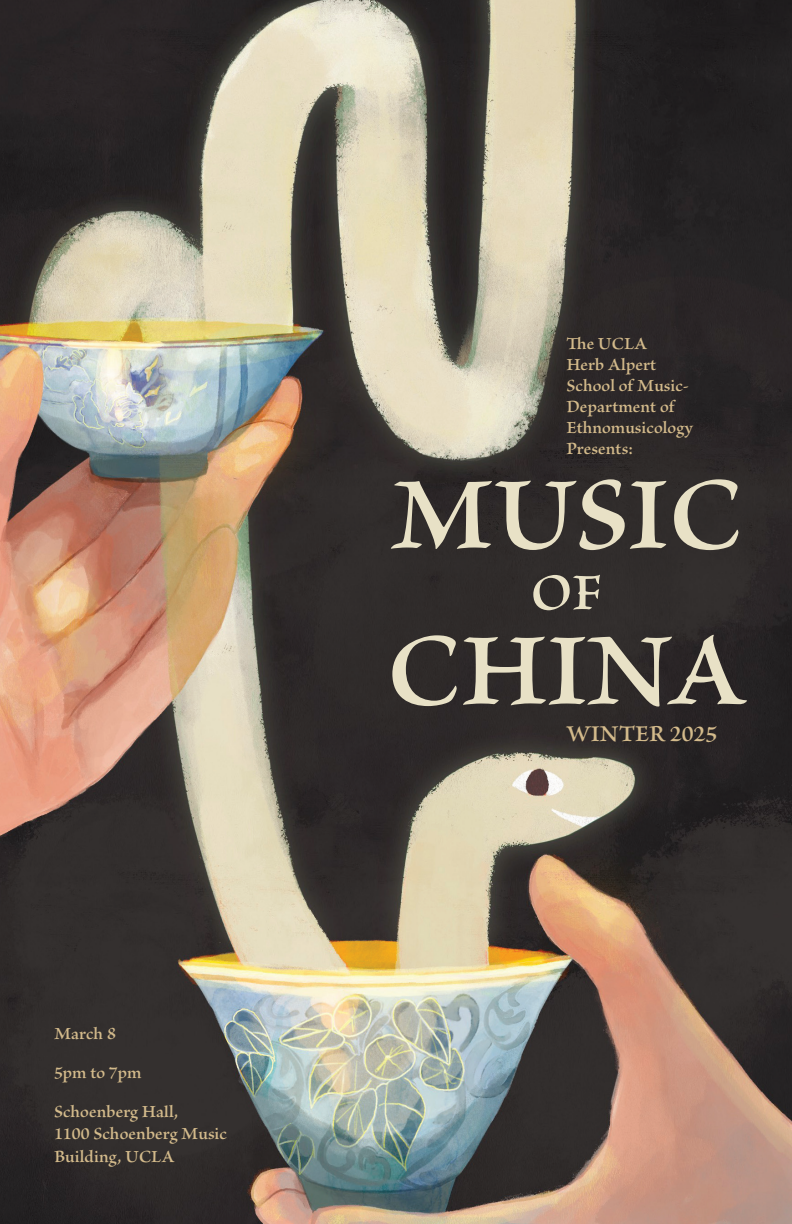
<style>
.page{position:relative;width:792px;height:1224px;background:#fff}
.page>*{position:absolute;margin:0;border:0;box-sizing:border-box;transform-origin:0 0}
.t1{font:600 108px "Brioso Pro";color:#e8e1c6}
.t2{font:600 54px "Brioso Pro";color:#e8e1c6}
.t3{font:600 24px "Brioso Pro";color:#d3ba8b}
.t4{font:600 18px/21px "Brioso Pro";letter-spacing:.005em;color:#d3ba8b}
</style>
<div class="page">
<img style="left:0;top:0;width:792px;height:1224px">
<p class="t4" style="left:54px;top:1024px;width:63px">March 8</p>
<p class="t4" style="left:54px;top:1063px;width:89px">5pm to 7pm</p>
<p class="t4" style="left:54px;top:1102px;width:125px">Schoenberg Hall,</p>
<p class="t4" style="left:54px;top:1123px;width:174px;line-height:22.5px">1100 Schoenberg Music<br>Building, UCLA</p>
<p class="t4" style="left:566px;top:334px;width:128px">The UCLA<br>Herb Alpert<br>School of Music-<br>Department of<br>Ethnomusicology<br>Presents:</p>
<p class="t1" style="left:390px;top:456px;width:353px">MUSIC</p>
<p class="t2" style="left:531px;top:563px;width:72px">OF</p>
<p class="t1" style="left:388px;top:612px;width:359px">CHINA</p>
<p class="t3" style="left:566px;top:721px;width:152px">WINTER 2025</p>
</div>
